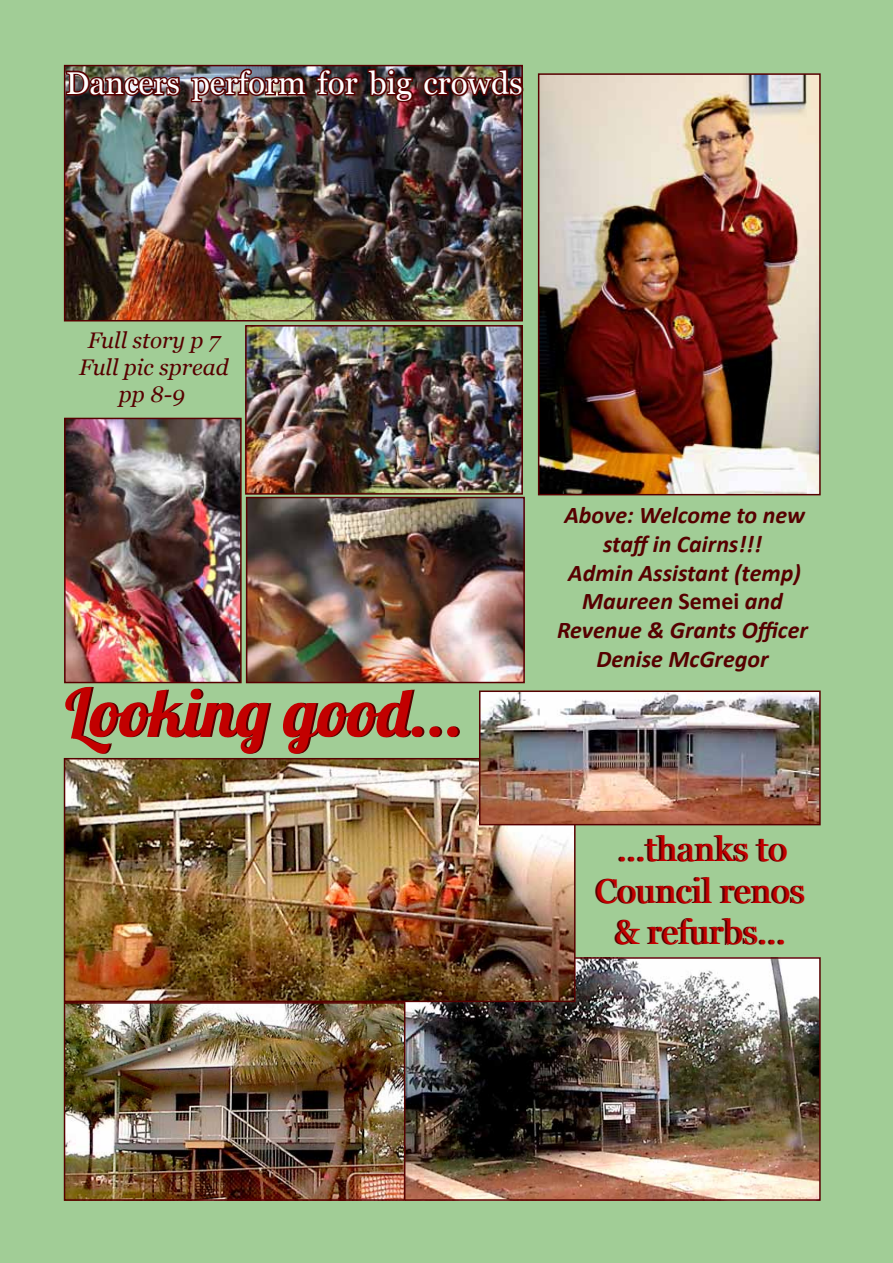
<style>
.page{position:relative;width:893px;height:1263px;background:#a1cd96}
.page>*{position:absolute;margin:0;border:0;box-sizing:border-box;transform-origin:0 0}
.t1{font:67.5px "Lobster 1.4";color:#c20000}
.t2{font:34.5px/41.4px "Georgia";color:#c20000;text-align:center}
.t3{font:31.5px "Georgia";color:#fff}
.t4{font:italic 700 24px/28.8px "Calibri";color:#560000;text-align:center}
.t5{font:italic 22.5px/27px "Georgia";color:#560000;text-align:center}
.s1{font-style:normal}
</style>
<div class="page">
<img style="left:541px;top:76px;width:277px;height:416px">
<div style="left:538px;top:73px;width:283px;height:422px;border:2px solid #560000"></div>
<img style="left:405px;top:960px;width:413px;height:238px">
<div style="left:309px;top:957px;width:512px;height:244px;border:2px solid #560000"></div>
<img style="left:67px;top:1005px;width:335px;height:193px">
<div style="left:64px;top:1002px;width:341px;height:199px;border:2px solid #560000"></div>
<img style="left:67px;top:761px;width:506px;height:238px">
<div style="left:64px;top:758px;width:512px;height:244px;border:2px solid #560000"></div>
<img style="left:482px;top:693px;width:336px;height:129px">
<div style="left:479px;top:690px;width:342px;height:135px;border:2px solid #560000"></div>
<img style="left:67px;top:421px;width:172px;height:259px">
<div style="left:64px;top:418px;width:178px;height:265px;border:2px solid #560000"></div>
<img style="left:248px;top:328px;width:272px;height:164px">
<div style="left:245px;top:325px;width:278px;height:170px;border:2px solid #560000"></div>
<img style="left:67px;top:68px;width:453px;height:250px">
<div style="left:64px;top:65px;width:459px;height:256px;border:2px solid #560000"></div>
<img style="left:249px;top:500px;width:273px;height:180px">
<div style="left:246px;top:497px;width:279px;height:186px;border:2px solid #560000"></div>
<img style="left:64px;top:69px;width:119px;height:29px">
<img style="left:189px;top:67px;width:120px;height:37px">
<img style="left:315px;top:67px;width:100px;height:38px">
<img style="left:421px;top:64px;width:103px;height:36px">
<h3 class="t3" style="left:66px;top:64px;width:458px">Dancers perform for big crowds</h3>
<p class="t5" style="left:79px;top:327px;width:151px">Full story p 7<br>Full pic spread pp 8-9</p>
<h1 class="t1" style="left:65px;top:669px;width:399px">Looking good...</h1>
<p class="t4" style="left:557px;top:499px;width:252px">Above: Welcome to new staff in Cairns!!!<br>Admin Assistant (temp)<br>Maureen <span class="s1">Semei</span> and<br>Revenue &amp; Grants Officer<br>Denise McGregor</p>
<h2 class="t2" style="left:596px;top:829px;width:211px">...thanks to<br>Council renos &amp; refurbs...</h2>
</div>
